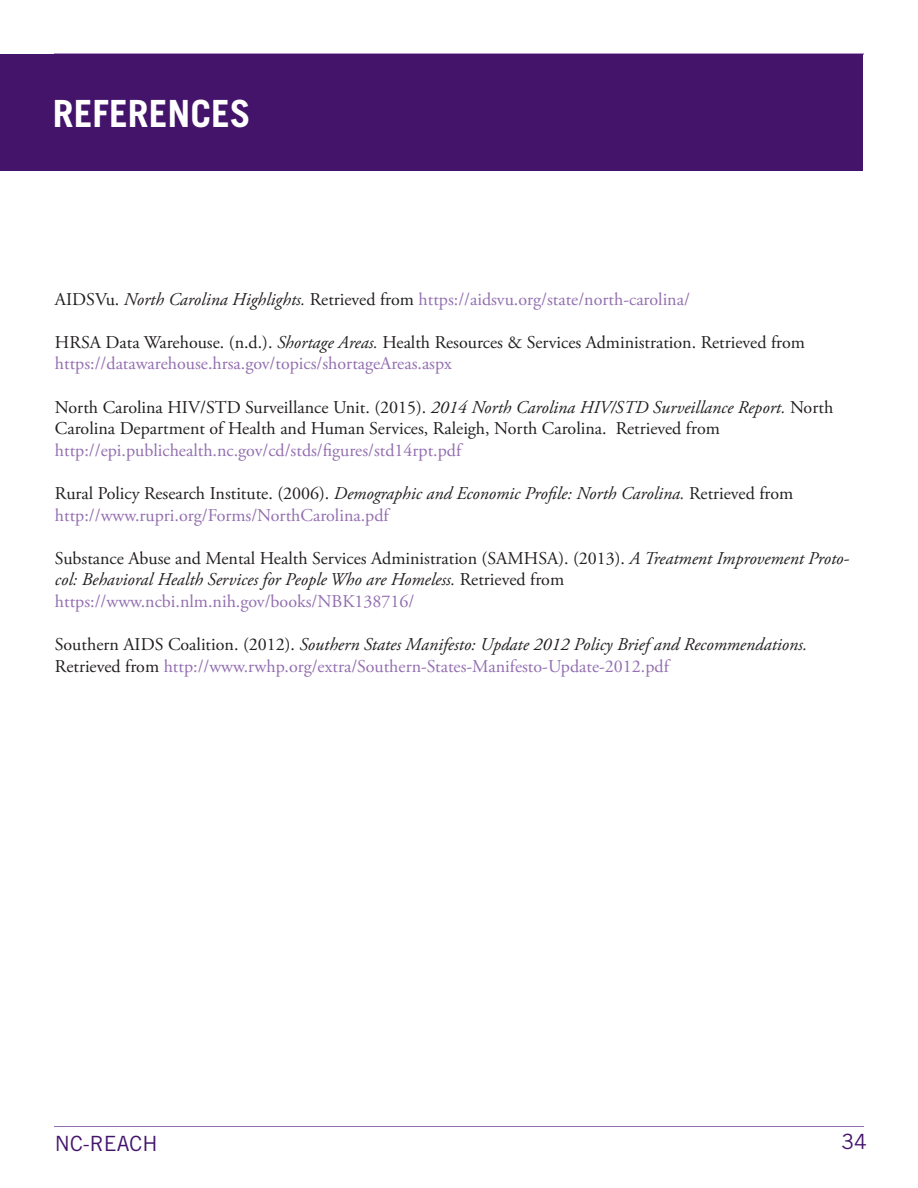
<style>
.page{position:relative;width:918px;height:1188px;background:#fff}
.page>*{position:absolute;margin:0;border:0;box-sizing:border-box;transform-origin:0 0}
.Heading1{font:700 37.5px "Trade Gothic LT Std";color:#fff}
.t1{font:21px "Trade Gothic LT Std";color:#44146b}
.body_text{font:18px/21.6px "Adobe Garamond Pro";color:#231f20}
.body_text-2{font:18px/21.6px "Adobe Garamond Pro";color:#936fb0}
.s1{color:#231f20}
.s2{font-style:italic;color:#231f20}
.s3{font-style:italic}
.s4{color:#936fb0}
</style>
<div class="page">
<hr style="left:54px;top:1126px;width:810px;height:1px;background:#936fb0">
<hr style="left:54px;top:53px;width:810px;height:2px;background:#936fb0">
<div style="left:0;top:54px;width:863px;height:117px;background:#44146b"></div>
<p class="Heading1" style="left:53px;top:90px;width:199px">REFERENCES</p>
<p class="body_text-2" style="left:55px;top:289px;width:636px"><span class="s1">AIDSVu.</span> <span class="s2">North Carolina Highlights.</span> <span class="s1">Retrieved from</span> https://aidsvu.org/state/north-carolina/</p>
<p class="body_text" style="left:55px;top:332px;width:752px">HRSA Data Warehouse. (n.d.). <span class="s3">Shortage Areas.</span> Health Resources &amp; Services Administration. Retrieved from <span class="s4">https://datawarehouse.hrsa.gov/topics/shortageAreas.aspx</span></p>
<p class="body_text" style="left:55px;top:397px;width:780px">North Carolina HIV/STD Surveillance Unit. (2015). <span class="s3">2014 North Carolina HIV/STD Surveillance Report.</span> North<br>Carolina Department of Health and Human Services, Raleigh, North Carolina. Retrieved from <span class="s4">http://epi.publichealth.nc.gov/cd/stds/figures/std14rpt.pdf</span></p>
<p class="body_text" style="left:55px;top:483px;width:740px">Rural Policy Research Institute. (2006). <span class="s3">Demographic and Economic Profile: North Carolina.</span> Retrieved from <span class="s4">http://www.rupri.org/Forms/NorthCarolina.pdf</span></p>
<p class="body_text" style="left:55px;top:548px;width:796px">Substance Abuse and Mental Health Services Administration (SAMHSA). (2013). <span class="s3">A Treatment Improvement Proto&shy;col: Behavioral Health Services for People Who are Homeless.</span> Retrieved from <span class="s4">https://www.ncbi.nlm.nih.gov/books/NBK138716/</span></p>
<p class="body_text-2" style="left:55px;top:634px;width:754px"><span class="s1">Southern AIDS Coalition. (2012).</span> <span class="s2">Southern States Manifesto: Update 2012 Policy Brief and Recommendations.<br></span><span class="s1">Retrieved from</span> http://www.rwhp.org/extra/Southern-States-Manifesto-Update-2012.pdf</p>
<p class="t1" style="left:55px;top:1130px;width:104px">NC-REACH</p>
<p class="t1" style="left:841px;top:1129px;width:27px">34</p>
</div>
